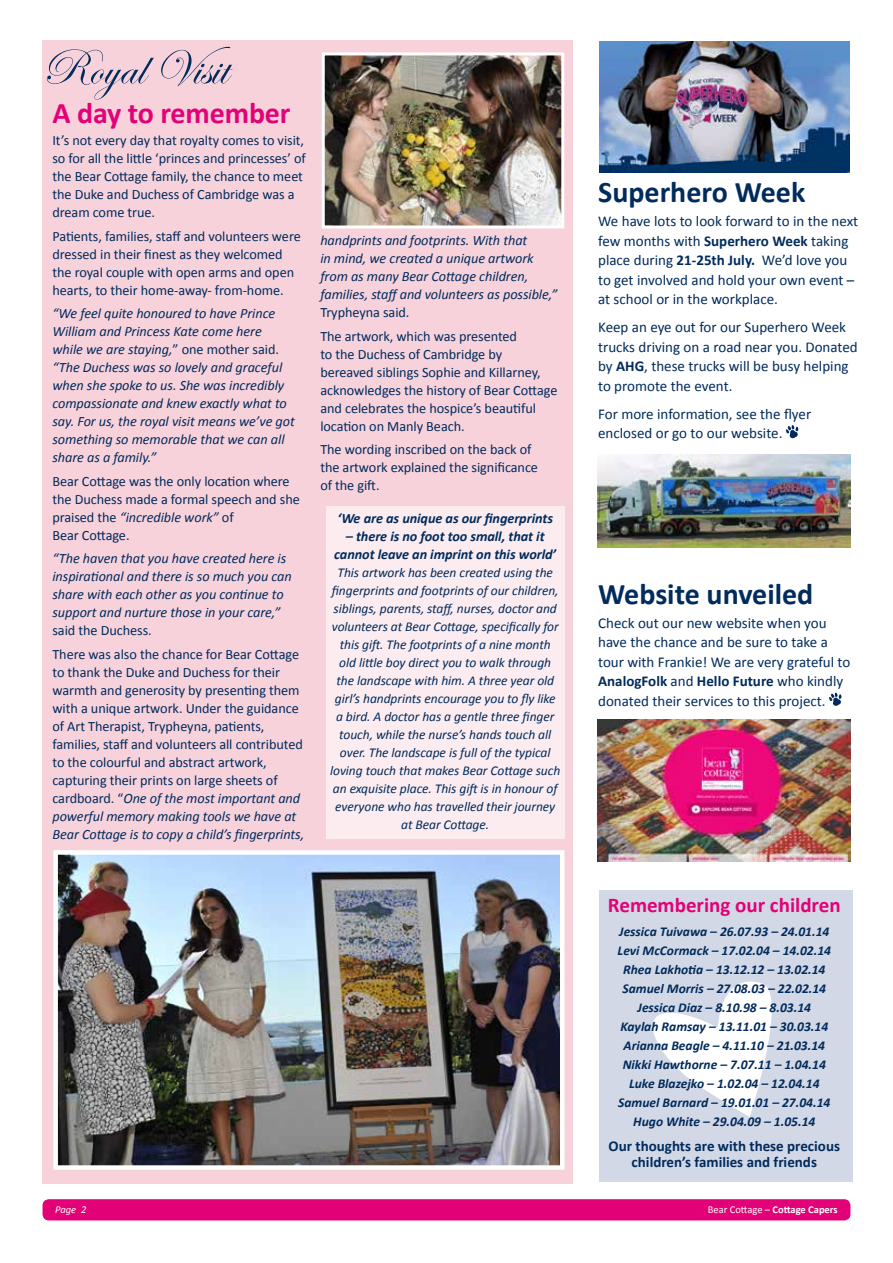
<style>
.page{position:relative;width:893px;height:1263px;background:#fff}
.page>*{position:absolute;margin:0;border:0;box-sizing:border-box;transform-origin:0 0}
.t1{font:51px "Edwardian Script ITC";color:#002b5c}
.t2{font:700 30px "Calibri";color:#002b5c}
.t3{font:700 30px "Calibri";letter-spacing:-.005em;color:#e20177}
.t4{font:700 21px "Calibri";color:#e20177}
.t5{font:15px/19.5px "Calibri";color:#002b5c}
.t6{font:700 15px/16.5px "Calibri";color:#002b5c;text-align:center}
.t7{font:14.25px/18px "Calibri";letter-spacing:-.005em;color:#002b5c}
.t8{font:italic 14.25px/18px "Calibri";letter-spacing:-.005em;color:#002b5c}
.t9{font:italic 700 14.25px/18px "Calibri";letter-spacing:-.005em;color:#002b5c;text-align:center}
.t10{font:italic 13.5px/18px "Calibri";letter-spacing:-.005em;color:#002b5c;text-align:center}
.t11{font:italic 700 13.5px/19px "Calibri";color:#002b5c;text-align:center}
.t12{font:700 10.5px "Calibri";color:#fff}
.t13{font:italic 10.5px "Calibri";color:#fff}
.s1{font-style:normal}
.s2{font-style:italic}
.s3{font-weight:700}
.s4{font-weight:400}
</style>
<div class="page">
<div style="left:43px;top:1199px;width:807px;height:21px;background:#e20177;border-radius:6px"></div>
<div style="left:600px;top:891px;width:253px;height:291px;background:#d3d8e6"></div>
<svg style="left:829px;top:693px;width:12px;height:13px"></svg>
<svg style="left:786px;top:425px;width:12px;height:13px"></svg>
<img style="left:598px;top:719px;width:253px;height:142px">
<img style="left:597px;top:455px;width:253px;height:93px">
<img style="left:599px;top:42px;width:250px;height:131px">
<div style="left:43px;top:40px;width:530px;height:1143px;background:#f8d2db"></div>
<img style="left:326px;top:56px;width:234px;height:168px">
<div style="left:322px;top:52px;width:242px;height:176px;border:3px solid #fff"></div>
<img style="left:58px;top:855px;width:501px;height:310px">
<div style="left:53px;top:850px;width:511px;height:320px;border:4px solid #fff"></div>
<div style="left:326px;top:506px;width:238px;height:332px;background:#fcecef"></div>
<svg style="left:653px;top:981px;width:119px;height:136px"></svg>
<h1 class="t1" style="left:41px;top:40px;width:191px">Royal Visit</h1>
<h2 class="t3" style="left:52px;top:94px;width:240px">A day to remember</h2>
<p class="t7" style="left:52px;top:131px;width:255px">It’s not every day that royalty comes to visit, so for all the little ‘princes and princesses’ of the Bear Cottage family, the chance to meet the Duke and Duchess of Cambridge was a dream come true.</p>
<p class="t7" style="left:52px;top:226px;width:250px">Patients, families, staff and volunteers were dressed in their finest as they welcomed the royal couple with open arms and open hearts, to their home-away- from-home.</p>
<p class="t8" style="left:52px;top:304px;width:244px">“We feel quite honoured to have Prince William and Princess Kate come here while we are staying,<span class="s1">” one mother said. </span>“The Duchess was so lovely and graceful when she spoke to us. She was incredibly compassionate and knew exactly what to say. For us, the royal visit means we’ve got something so memorable that we can all share as a family.”</p>
<p class="t7" style="left:52px;top:471px;width:249px">Bear Cottage was the only location where the Duchess made a formal speech and she praised the <span class="s2">“incredible work”</span> of<br>Bear Cottage.</p>
<p class="t8" style="left:52px;top:549px;width:241px">“The haven that you have created here is inspirational and there is so much you can share with each other as you continue to support and nurture those in your care,”</p>
<p class="t7" style="left:52px;top:618px;width:248px;line-height:23.5px">said the Duchess.<br>There was also the chance for Bear Cottage</p>
<p class="t7" style="left:52px;top:662px;width:253px">to thank the Duke and Duchess for their warmth and generosity by presenting them with a unique artwork. Under the guidance of Art Therapist, Trypheyna, patients, families, staff and volunteers all contributed to the colourful and abstract artwork, capturing their prints on large sheets of cardboard. “<span class="s2">One of the most important and powerful memory making tools we have at Bear Cottage is to copy a child’s fingerprints,</span></p>
<p class="t8" style="left:320px;top:231px;width:238px">handprints and footprints. With that<br>in mind, we created a unique artwork from as many Bear Cottage children, families, staff and volunteers as possible,”</p>
<p class="t7" style="left:320px;top:300px;width:198px;line-height:23.5px">Trypheyna said.<br>The artwork, which was presented</p>
<p class="t7" style="left:320px;top:344px;width:239px">to the Duchess of Cambridge by bereaved siblings Sophie and Killarney, acknowledges the history of Bear Cottage and celebrates the hospice’s beautiful location on Manly Beach.</p>
<p class="t7" style="left:320px;top:440px;width:219px">The wording inscribed on the back of the artwork explained the significance of the gift.</p>
<p class="t9" style="left:338px;top:509px;width:217px">‘We are as unique as our fingerprints</p>
<p class="t9" style="left:334px;top:527px;width:223px">– there is no foot too small, that it cannot leave an imprint on this world’</p>
<p class="t10" style="left:330px;top:563px;width:232px">This artwork has been created using the fingerprints and footprints of our children, siblings, parents, staff, nurses, doctor and volunteers at Bear Cottage, specifically for this gift. The footprints of a nine month old little boy direct you to walk through the landscape with him. A three year old girl’s handprints encourage you to fly like a bird. A doctor has a gentle three finger touch, while the nurse’s hands touch all over. The landscape is full of the typical loving touch that makes Bear Cottage such an exquisite place. This gift is in honour of everyone who has travelled their journey at Bear Cottage.</p>
<h2 class="t2" style="left:598px;top:174px;width:209px">Superhero Week</h2>
<p class="t5" style="left:598px;top:211px;width:262px">We have lots to look forward to in the next few months with <span class="s3">Superhero Week</span> taking place during <span class="s3">21-25th July.</span> We’d love you to get involved and hold your own event – at school or in the workplace.</p>
<p class="t5" style="left:598px;top:317px;width:261px">Keep an eye out for our Superhero Week trucks driving on a road near you. Donated by <span class="s3">AHG</span>, these trucks will be busy helping to promote the event.</p>
<p class="t5" style="left:598px;top:403px;width:215px">For more information, see the flyer enclosed or go to our website.</p>
<h2 class="t2" style="left:598px;top:575px;width:217px">Website unveiled</h2>
<p class="t5" style="left:598px;top:612px;width:254px">Check out our new website when you have the chance and be sure to take a tour with Frankie! We are very grateful to <span class="s3">AnalogFolk</span> and <span class="s3">Hello Future</span> who kindly donated their services to this project.</p>
<h3 class="t4" style="left:608px;top:892px;width:234px">Remembering our children</h3>
<p class="t11" style="left:618px;top:922px;width:215px">Jessica Tuivawa – 26.07.93 – 24.01.14<br>Levi McCormack – 17.02.04 – 14.02.14<br>Rhea Lakhotia – 13.12.12 – 13.02.14<br>Samuel Morris – 27.08.03 – 22.02.14<br>Jessica Diaz – 8.10.98 – 8.03.14<br>Kaylah Ramsay – 13.11.01 – 30.03.14<br>Arianna Beagle – 4.11.10 – 21.03.14<br>Nikki Hawthorne – 7.07.11 – 1.04.14<br>Luke Blazejko – 1.02.04 – 12.04.14<br>Samuel Barnard – 19.01.01 – 27.04.14<br>Hugo White – 29.04.09 – 1.05.14</p>
<p class="t6" style="left:609px;top:1137px;width:233px">Our thoughts are with these precious children’s families and friends</p>
<p class="t13" style="left:55px;top:1202px;width:33px">Page 2</p>
<p class="t12" style="left:708px;top:1203px;width:131px"><span class="s4">Bear Cottage –</span> Cottage Capers</p>
</div>
